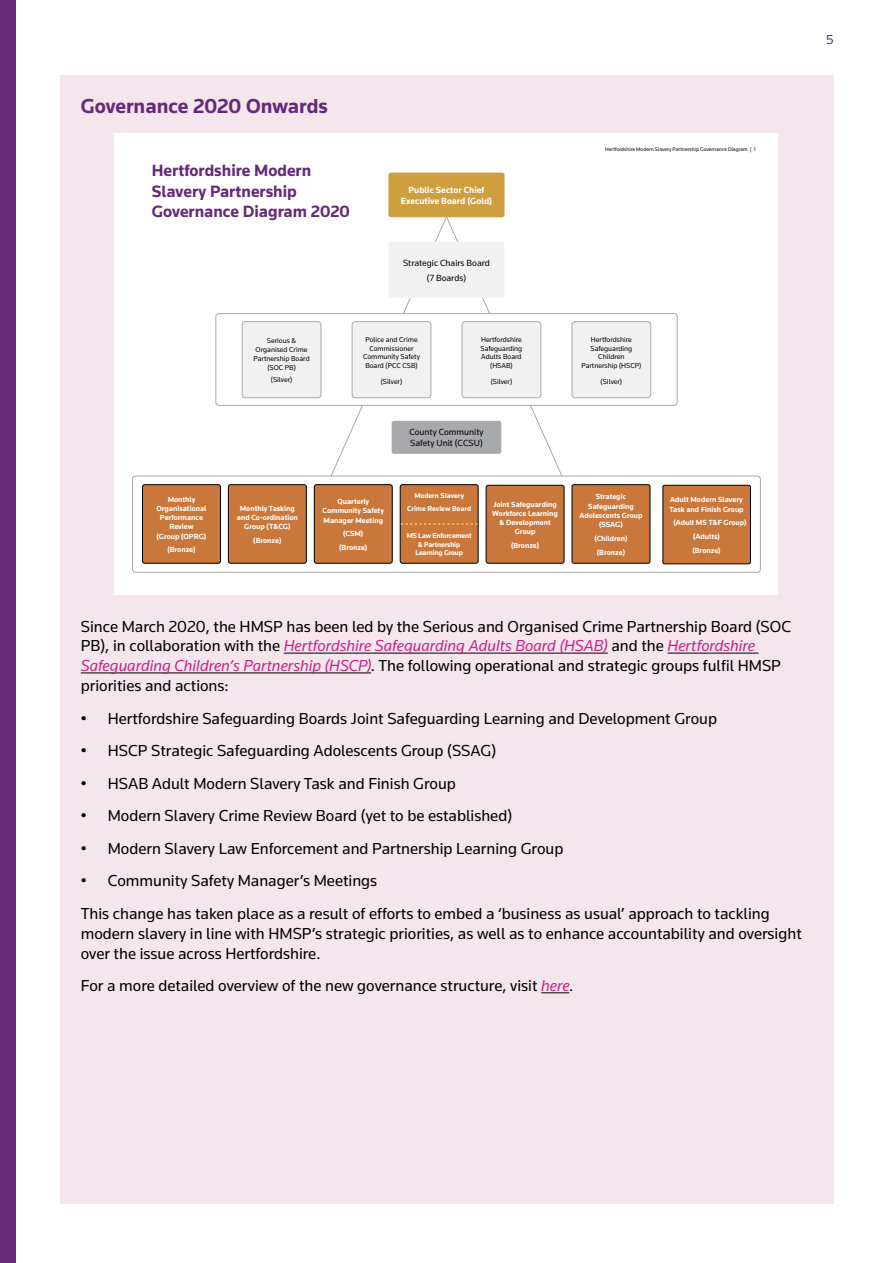
<style>
.page{position:relative;width:893px;height:1263px;background:#fff}
.page>*{position:absolute;margin:0;border:0;box-sizing:border-box;transform-origin:0 0}
.subtitles{font:700 21px "Knowledge";color:#652a7a}
.t1{font:700 16.95px/20.4px "Knowledge";color:#652a7a}
.body{font:16.5px/19.8px "Knowledge";color:#000}
.t2{font:13.5px "Knowledge";color:#652a7a}
.t3{font:9.3px/11.1px "Knowledge";color:#000}
.t4{font:700 9.3px/11.1px "Knowledge";color:#fff;text-align:center}
.t5{font:700 7.8px/9.3px "Knowledge";color:#fff;text-align:center}
.t6{font:7.35px/8.9px "Knowledge";color:#000;text-align:center}
.t7{font:700 7.35px/8.9px "Knowledge";letter-spacing:-.02em;color:#fff;text-align:center}
.t8{font:700 7.35px/13.2px "Knowledge";color:#fff;text-align:center}
.t9{font:5.4px "Knowledge";color:#000}
.s1{font-style:italic;color:#c32883}
</style>
<div class="page">
<div style="left:0;top:0;width:16px;height:1263px;background:#652a7a"></div>
<div style="left:60px;top:75px;width:773px;height:1128px;background:#f5e6ee"></div>
<hr style="left:284px;top:653px;width:324px;height:1px;background:#000">
<hr style="left:667px;top:653px;width:92px;height:1px;background:#000">
<hr style="left:81px;top:672px;width:290px;height:1px;background:#000">
<svg style="left:541px;top:992px;width:28px;height:1px"></svg>
<div style="left:115px;top:133px;width:663px;height:462px;background:#fff"></div>
<div style="left:132px;top:476px;width:629px;height:97px;border:1px solid #a7a9ac;border-radius:3px"></div>
<svg style="left:330px;top:217px;width:233px;height:260px"></svg>
<div style="left:228px;top:485px;width:78px;height:78px;background:#c9773a;border-radius:2px"></div>
<div style="left:228px;top:484px;width:79px;height:80px;border:1px solid #000;border-radius:2px"></div>
<div style="left:142px;top:485px;width:78px;height:78px;background:#c9773a;border-radius:2px"></div>
<div style="left:142px;top:484px;width:79px;height:80px;border:1px solid #000;border-radius:2px"></div>
<div style="left:400px;top:485px;width:78px;height:78px;background:#c9773a;border-radius:2px"></div>
<div style="left:400px;top:484px;width:79px;height:80px;border:1px solid #000;border-radius:2px"></div>
<div style="left:486px;top:485px;width:78px;height:78px;background:#c9773a;border-radius:2px"></div>
<div style="left:486px;top:485px;width:78px;height:79px;border:1px solid #000;border-radius:2px"></div>
<div style="left:388px;top:173px;width:117px;height:44px;background:#cf9f3f;border-radius:3px"></div>
<div style="left:572px;top:485px;width:78px;height:78px;background:#c9773a;border-radius:2px"></div>
<div style="left:572px;top:484px;width:78px;height:80px;border:1px solid #000;border-radius:2px"></div>
<div style="left:314px;top:485px;width:78px;height:78px;background:#c9773a;border-radius:2px"></div>
<div style="left:314px;top:484px;width:79px;height:80px;border:1px solid #000;border-radius:2px"></div>
<div style="left:392px;top:421px;width:109px;height:33px;background:#a7a9ac;border-radius:2px"></div>
<div style="left:389px;top:242px;width:115px;height:56px;background:#f1f1f2;border-radius:2px"></div>
<div style="left:663px;top:485px;width:87px;height:79px;background:#c9773a;border-radius:2px"></div>
<div style="left:662px;top:485px;width:89px;height:79px;border:1px solid #000;border-radius:2px"></div>
<div style="left:216px;top:314px;width:461px;height:91px;background:#fff;border-radius:3px"></div>
<div style="left:215px;top:313px;width:463px;height:93px;border:1px solid #a7a9ac;border-radius:3px"></div>
<div style="left:352px;top:322px;width:79px;height:76px;background:#f1f1f2;border-radius:3px"></div>
<div style="left:352px;top:321px;width:79px;height:77px;border:1px solid #a7a9ac;border-radius:3px"></div>
<div style="left:572px;top:322px;width:79px;height:76px;background:#f1f1f2;border-radius:3px"></div>
<div style="left:572px;top:321px;width:79px;height:77px;border:1px solid #a7a9ac;border-radius:3px"></div>
<div style="left:462px;top:322px;width:79px;height:76px;background:#f1f1f2;border-radius:3px"></div>
<div style="left:462px;top:321px;width:79px;height:77px;border:1px solid #a7a9ac;border-radius:3px"></div>
<div style="left:242px;top:322px;width:79px;height:76px;background:#f1f1f2;border-radius:3px"></div>
<div style="left:242px;top:321px;width:79px;height:77px;border:1px solid #a7a9ac;border-radius:3px"></div>
<svg style="left:401px;top:523px;width:77px;height:1px"></svg>
<p class="subtitles" style="left:81px;top:93px;width:249px">Governance 2020 Onwards</p>
<p class="t1" style="left:152px;top:160px;width:200px">Hertfordshire Modern<br>Slavery Partnership<br>Governance Diagram 2020</p>
<p class="t4" style="left:401px;top:184px;width:93px">Public Sector Chief<br>Executive Board (Gold)</p>
<p class="t3" style="left:403px;top:255px;width:88px;line-height:15.5px;text-align:center">Strategic Chairs Board (7 Boards)</p>
<p class="t6" style="left:253px;top:336px;width:58px">Serious &amp;<br>Organised Crime<br>Partnership Board (SOC PB)</p>
<p class="t6" style="left:271px;top:375px;width:23px">(Silver)</p>
<p class="t6" style="left:363px;top:335px;width:58px">Police and Crime<br>Commissioner<br>Community Safety<br>Board (PCC CSB)</p>
<p class="t6" style="left:381px;top:376px;width:23px">(Silver)</p>
<p class="t6" style="left:481px;top:335px;width:43px">Hertfordshire<br>Safeguarding<br>Adults Board (HSAB)</p>
<p class="t6" style="left:491px;top:376px;width:23px">(Silver)</p>
<p class="t3" style="left:409px;top:426px;width:76px">County Community<br>Safety Unit (CCSU)</p>
<p class="t5" style="left:156px;top:494px;width:52px">Monthly<br>Organisational<br>Performance<br>Review<br>(Group (OPRG)</p>
<p class="t5" style="left:167px;top:545px;width:30px">(Bronze)</p>
<p class="t5" style="left:237px;top:503px;width:62px">Monthly Tasking and Co-ordination<br>Group (T&amp;CG)</p>
<p class="t5" style="left:253px;top:536px;width:30px">(Bronze)</p>
<p class="t5" style="left:323px;top:497px;width:63px">Quarterly<br>Community Safety<br>Manager Meeting</p>
<p class="t5" style="left:339px;top:527px;width:30px;line-height:13.6px">(CSM) (Bronze)</p>
<p class="t8" style="left:407px;top:489px;width:66px">Modern Slavery<br>Crime Review Board</p>
<p class="t7" style="left:407px;top:531px;width:66px">MS Law Enforcement &amp; Partnership<br>Learning Group</p>
<p class="t5" style="left:492px;top:499px;width:67px">Joint Safeguarding<br>Workforce Learning &amp; Development<br>Group</p>
<p class="t5" style="left:511px;top:541px;width:30px">(Bronze)</p>
<p class="t9" style="left:605px;top:146px;width:152px">Hertfordshire Modern Slavery Partnership Governance Diagram | 1</p>
<p class="t6" style="left:581px;top:335px;width:61px">Hertfordshire<br>Safeguarding<br>Children<br>Partnership (HSCP)</p>
<p class="t6" style="left:601px;top:376px;width:23px">(Silver)</p>
<p class="t5" style="left:579px;top:492px;width:65px">Strategic<br>Safeguarding<br>Adolescents Group (SSAG)</p>
<p class="t5" style="left:594px;top:531px;width:35px;line-height:13.6px">(Children) (Bronze)</p>
<p class="t5" style="left:669px;top:495px;width:76px;text-align:left">Adult Modern Slavery<br>Task and Finish Group</p>
<p class="t5" style="left:692px;top:516px;width:56px;line-height:13.6px;text-align:left;text-indent:-19px">(Adult MS T&amp;F Group) (Adults) (Bronze)</p>
<p class="body" style="left:81px;top:616px;width:712px">Since March 2020, the HMSP has been led by the Serious and Organised Crime Partnership Board (SOC PB), in collaboration with the <span class="s1">Hertfordshire Safeguarding Adults Board (HSAB)</span> and the <span class="s1">Hertfordshire Safeguarding Children’s Partnership (HSCP)</span>. The following operational and strategic groups fulfil HMSP priorities and actions:</p>
<p class="body" style="left:81px;top:708px;width:638px">• Hertfordshire Safeguarding Boards Joint Safeguarding Learning and Development Group</p>
<p class="body" style="left:81px;top:740px;width:417px">• HSCP Strategic Safeguarding Adolescents Group (SSAG)</p>
<p class="body" style="left:81px;top:773px;width:377px">• HSAB Adult Modern Slavery Task and Finish Group</p>
<p class="body" style="left:81px;top:806px;width:433px">• Modern Slavery Crime Review Board (yet to be established)</p>
<p class="body" style="left:81px;top:838px;width:484px">• Modern Slavery Law Enforcement and Partnership Learning Group</p>
<p class="body" style="left:81px;top:871px;width:298px">• Community Safety Manager’s Meetings</p>
<p class="body" style="left:81px;top:903px;width:722px">This change has taken place as a result of efforts to embed a ‘business as usual’ approach to tackling modern slavery in line with HMSP’s strategic priorities, as well as to enhance accountability and oversight over the issue across Hertfordshire.</p>
<p class="body" style="left:81px;top:975px;width:494px">For a more detailed overview of the new governance structure, visit <span class="s1">here</span>.</p>
<p class="t2" style="left:826px;top:32px;width:9px">5</p>
</div>
